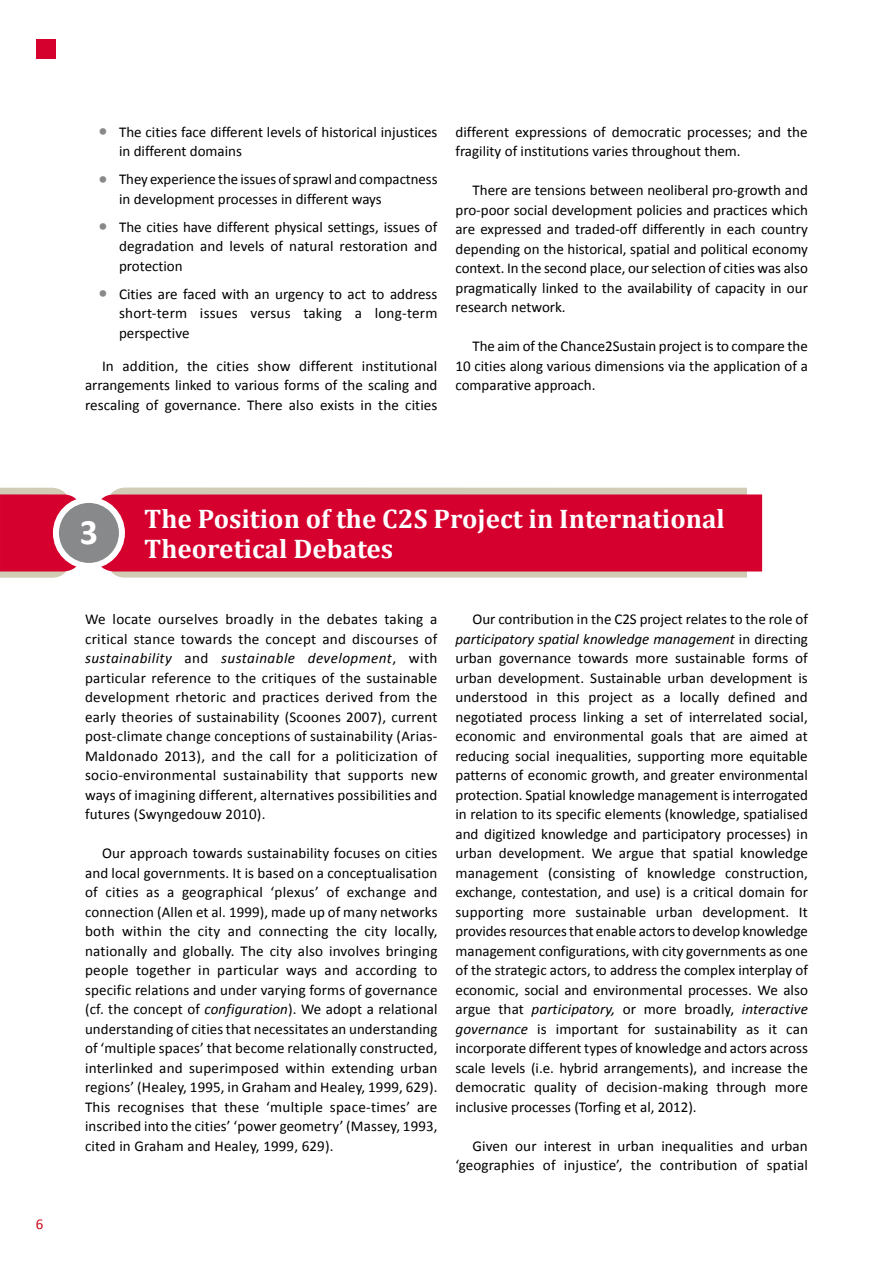
<style>
.page{position:relative;width:893px;height:1263px;background:#fff}
.page>*{position:absolute;margin:0;border:0;box-sizing:border-box;transform-origin:0 0}
.t1{font:700 36px "Calibri";color:#fff}
.t2{font:700 27px/30px "Cambria";color:#fff}
.t3{font:15px/19.5px "Calibri";color:#000;text-align:justify}
.t4{font:15px "Calibri";color:#cd071e}
.s1{font-size:21px;color:#87888a}
.s2{font-style:italic}
</style>
<div class="page">
<svg style="left:110px;top:488px;width:637px;height:90px;background:#d3c4b2"></svg>
<div style="left:101px;top:494px;width:661px;height:77px;background:#d5002e"></div>
<svg style="left:0;top:488px;width:76px;height:90px;background:#d6294c"></svg>
<div style="left:56px;top:500px;width:66px;height:66px;background:#87898a;border-radius:50%"></div>
<div style="left:53px;top:497px;width:72px;height:72px;border:6px solid #fff;border-radius:50%"></div>
<div style="left:36px;top:39px;width:20px;height:19px;background:#d5002e"></div>
<p class="t3" style="left:119px;top:122px;width:320px;text-indent:-21px"><span class="s1">•</span> The cities face different levels of historical injustices in different domains</p>
<p class="t3" style="left:119px;top:169px;width:320px;text-indent:-21px"><span class="s1">•</span> They experience the issues ofsprawl and compactness in development processes in different ways</p>
<p class="t3" style="left:119px;top:217px;width:320px;text-indent:-21px"><span class="s1">•</span> The cities have different physical settings, issues of degradation and levels of natural restoration and protection</p>
<p class="t3" style="left:119px;top:284px;width:320px;text-indent:-21px"><span class="s1">•</span> Cities are faced with an urgency to act to address short-term issues versus taking a long-term perspective</p>
<p class="t3" style="left:85px;top:356px;width:354px;text-indent:17px">In addition, the cities show different institutional arrangements linked to various forms of the scaling and rescaling of governance. There also exists in the cities</p>
<p class="t3" style="left:455px;top:122px;width:354px">different expressions of democratic processes; and the fragility of institutions varies throughout them.</p>
<p class="t3" style="left:455px;top:180px;width:354px;text-indent:17px">There are tensions between neoliberal pro-growth and pro-poor social development policies and practices which are expressed and traded-off differently in each country depending on the historical, spatial and political economy context. In the second place, our selection of cities was also pragmatically linked to the availability of capacity in our research network.</p>
<p class="t3" style="left:455px;top:336px;width:354px;text-indent:17px">The aim of the Chance2Sustain project is to compare the 10 cities along various dimensions via the application of a comparative approach.</p>
<p class="t4" style="left:36px;top:1214px;width:9px">6</p>
<h1 class="t1" style="left:80px;top:509px;width:20px">3</h1>
<h2 class="t2" style="left:144px;top:502px;width:582px">The Position of the C2S Project in International<br>Theoretical Debates</h2>
<p class="t3" style="left:85px;top:609px;width:354px">We locate ourselves broadly in the debates taking a critical stance towards the concept and discourses of <span class="s2">sustainability</span> and <span class="s2">sustainable development</span>, with particular reference to the critiques of the sustainable development rhetoric and practices derived from the early theories of sustainability (Scoones 2007), current post-climate change conceptions of sustainability (Arias-Maldonado 2013), and the call for a politicization of socio-environmental sustainability that supports new ways of imagining different, alternatives possibilities and futures (Swyngedouw 2010).</p>
<p class="t3" style="left:85px;top:843px;width:354px;text-indent:17px">Our approach towards sustainability focuses on cities and local governments. It is based on a conceptualisation of cities as a geographical ‘plexus’ of exchange and connection (Allen et al. 1999), made up of many networks both within the city and connecting the city locally, nationally and globally. The city also involves bringing people together in particular ways and according to specific relations and under varying forms of governance (cf. the concept of <span class="s2">configuration</span>). We adopt a relational understanding of cities that necessitates an understanding of ‘multiple spaces’ that become relationally constructed, interlinked and superimposed within extending urban regions’ (Healey, 1995, in Graham and Healey, 1999, 629).<br>This recognises that these ‘multiple space-times’ are inscribed into the cities’ ‘power geometry’ (Massey, 1993, cited in Graham and Healey, 1999, 629).</p>
<p class="t3" style="left:455px;top:609px;width:354px;text-indent:17px">Our contribution in the C2S project relates to the role of <span class="s2">participatory spatial knowledge management</span> in directing urban governance towards more sustainable forms of urban development. Sustainable urban development is understood in this project as a locally defined and negotiated process linking a set of interrelated social, economic and environmental goals that are aimed at reducing social inequalities, supporting more equitable patterns of economic growth, and greater environmental protection. Spatial knowledge management is interrogated in relation to its specific elements (knowledge, spatialised and digitized knowledge and participatory processes) in urban development. We argue that spatial knowledge management (consisting of knowledge construction, exchange, contestation, and use) is a critical domain for supporting more sustainable urban development. It provides resourcesthat enable actorsto develop knowledge management configurations, with city governments as one of the strategic actors, to address the complex interplay of economic, social and environmental processes. We also argue that <span class="s2">participatory,</span> or more broadly, <span class="s2">interactive governance</span> is important for sustainability as it can incorporate different types of knowledge and actors across scale levels (i.e. hybrid arrangements), and increase the democratic quality of decision-making through more inclusive processes (Torfing et al, 2012).</p>
<p class="t3" style="left:455px;top:1136px;width:354px;text-align:right">Given our interest in urban inequalities and urban ‘geographies of injustice’, the contribution of spatial</p>
</div>
